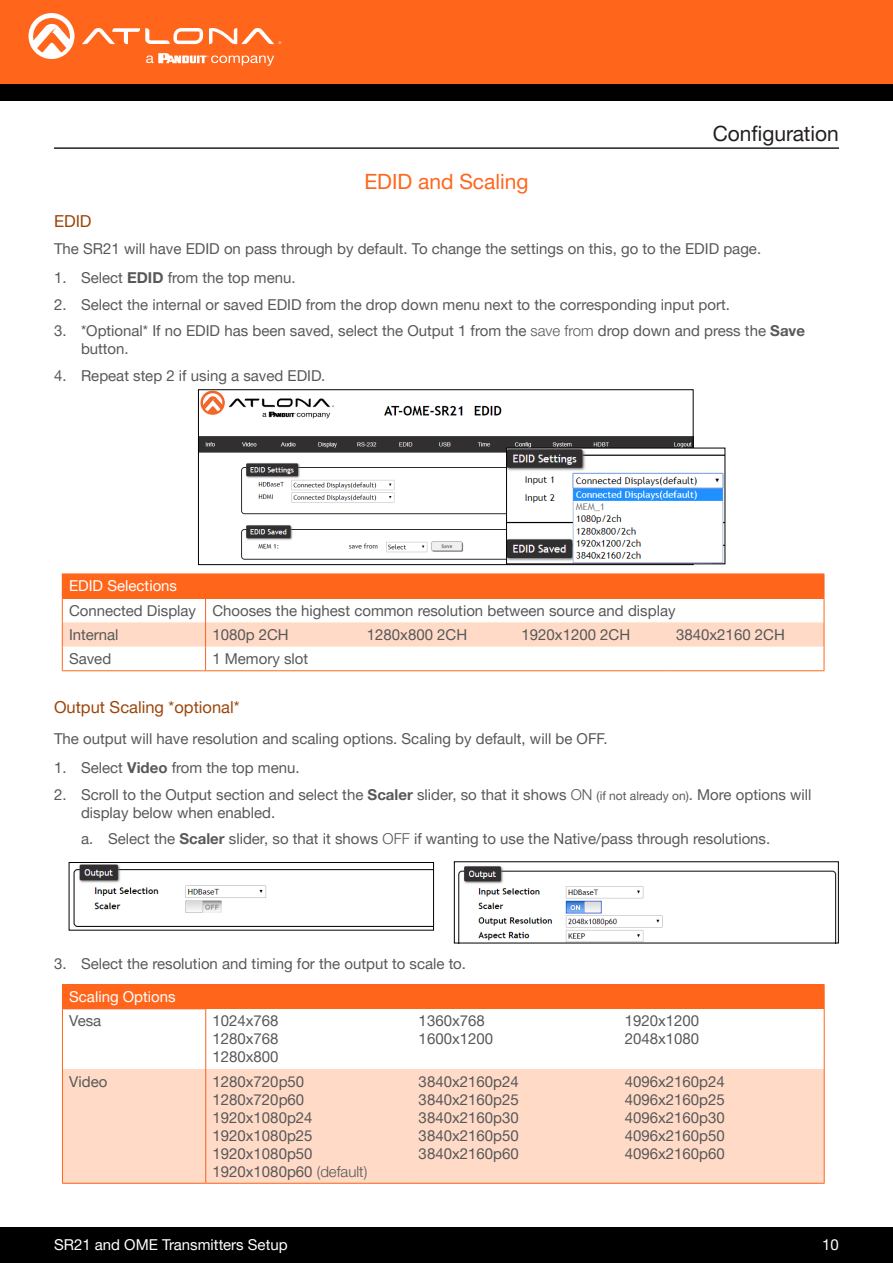
<style>
.page{position:relative;width:893px;height:1263px;background:#fff}
.page>*{position:absolute;margin:0;border:0;box-sizing:border-box;transform-origin:0 0}
.Subsection_Header{font:21px "Helvetica Neue LTW1 G";color:#ff661c}
.Non_TOC_Section_Head{font:21px "Helvetica Neue LTW1 G";color:#231f20}
.Secondary_Subsection{font:16.5px "Helvetica Neue LTW1 G";color:#9b450a}
.General_Text{font:15px/18px "Helvetica Neue LTW1 G";color:#57585a}
.Index_Section_Head{font:15px "Helvetica Neue LTW1 G";color:#57585a}
.Index_Section_Head-2{font:15px "Helvetica Neue LTW1 G";color:#fff}
.s1{font-weight:700}
.s2{font-weight:300}
.s3{font-size:12px}
</style>
<div class="page">
<div style="left:0;top:1227px;width:893px;height:36px;background:#000"></div>
<div style="left:0;top:0;width:893px;height:84px;background:#ff661c"></div>
<div style="left:0;top:84px;width:893px;height:16px;background:#000"></div>
<svg style="left:82px;top:28px;width:121px;height:16px"></svg>
<svg style="left:209px;top:28px;width:72px;height:16px"></svg>
<svg style="left:29px;top:13px;width:45px;height:46px"></svg>
<svg style="left:146px;top:53px;width:128px;height:13px"></svg>
<hr style="left:54px;top:147px;width:785px;height:2px;background:#231f20">
<div style="left:62px;top:984px;width:762px;height:25px;background:#ff661c"></div>
<div style="left:63px;top:1069px;width:761px;height:114px;background:#ffdac6"></div>
<hr style="left:618px;top:984px;width:207px;height:1px;background:#ff661c">
<svg style="left:824px;top:985px;width:1px;height:24px"></svg>
<hr style="left:62px;top:1009px;width:1px;height:60px;background:#ff661c">
<hr style="left:62px;top:1069px;width:1px;height:114px;background:#ff661c">
<hr style="left:824px;top:1069px;width:1px;height:114px;background:#ff661c">
<hr style="left:205px;top:1069px;width:1px;height:114px;background:#f36421">
<hr style="left:62px;top:1183px;width:144px;height:1px;background:#ff661c">
<hr style="left:206px;top:1183px;width:206px;height:1px;background:#ff661c">
<hr style="left:412px;top:1183px;width:206px;height:1px;background:#ff661c">
<hr style="left:618px;top:1183px;width:207px;height:1px;background:#ff661c">
<hr style="left:205px;top:1009px;width:1px;height:60px;background:#f36421">
<hr style="left:824px;top:1009px;width:1px;height:60px;background:#ff661c">
<img style="left:73px;top:864px;width:359px;height:63px">
<div style="left:69px;top:862px;width:365px;height:68px;border:1px solid #000"></div>
<img style="left:458px;top:866px;width:379px;height:75px">
<hr style="left:62px;top:573px;width:144px;height:1px;background:#ff661c">
<hr style="left:206px;top:573px;width:154px;height:1px;background:#ff661c">
<hr style="left:360px;top:573px;width:155px;height:1px;background:#ff661c">
<hr style="left:515px;top:573px;width:154px;height:1px;background:#ff661c">
<hr style="left:669px;top:573px;width:155px;height:1px;background:#ff661c">
<hr style="left:62px;top:670px;width:144px;height:1px;background:#ff661c">
<hr style="left:206px;top:670px;width:154px;height:1px;background:#ff661c">
<hr style="left:360px;top:670px;width:155px;height:1px;background:#ff661c">
<hr style="left:515px;top:670px;width:154px;height:1px;background:#ff661c">
<hr style="left:669px;top:670px;width:155px;height:1px;background:#ff661c">
<svg style="left:62px;top:574px;width:763px;height:96px"></svg>
<img style="left:200px;top:391px;width:491px;height:169px">
<div style="left:198px;top:389px;width:495px;height:176px;border:1px solid #000"></div>
<img style="left:508px;top:450px;width:215px;height:112px">
<p class="Secondary_Subsection" style="left:54px;top:210px;width:39px">EDID</p>
<p class="Subsection_Header" style="left:364px;top:169px;width:166px">EDID and Scaling</p>
<p class="Non_TOC_Section_Head" style="left:713px;top:120px;width:128px">Configuration</p>
<p class="General_Text" style="left:54px;top:240px;width:709px">The SR21 will have EDID on pass through by default. To change the settings on this, go to the EDID page.</p>
<p class="General_Text" style="left:54px;top:269px;width:243px">1. Select <span class="s1">EDID</span> from the top menu.</p>
<p class="General_Text" style="left:54px;top:295px;width:678px">2. Select the internal or saved EDID from the drop down menu next to the corresponding input port.</p>
<p class="General_Text" style="left:81px;top:322px;width:725px;text-indent:-27px">3. *Optional* If no EDID has been saved, select the Output 1 from the <span class="s2">save from</span> drop down and press the <span class="s1">Save </span>button.</p>
<p class="General_Text" style="left:54px;top:366px;width:273px">4. Repeat step 2 if using a saved EDID.</p>
<p class="Index_Section_Head-2" style="left:69px;top:577px;width:110px">EDID Selections</p>
<p class="Index_Section_Head" style="left:69px;top:601px;width:129px">Connected Display</p>
<p class="Index_Section_Head" style="left:212px;top:601px;width:465px">Chooses the highest common resolution between source and display</p>
<p class="General_Text" style="left:69px;top:625px;width:51px">Internal</p>
<p class="General_Text" style="left:212px;top:625px;width:78px">1080p 2CH</p>
<p class="General_Text" style="left:367px;top:625px;width:102px">1280x800 2CH</p>
<p class="General_Text" style="left:522px;top:625px;width:110px">1920x1200 2CH</p>
<p class="General_Text" style="left:676px;top:625px;width:110px">3840x2160 2CH</p>
<p class="Index_Section_Head" style="left:69px;top:649px;width:44px">Saved</p>
<p class="General_Text" style="left:212px;top:650px;width:97px">1 Memory slot</p>
<p class="Secondary_Subsection" style="left:54px;top:697px;width:187px">Output Scaling *optional*</p>
<p class="General_Text" style="left:54px;top:730px;width:555px">The output will have resolution and scaling options. Scaling by default, will be OFF.</p>
<p class="General_Text" style="left:54px;top:759px;width:247px">1. Select <span class="s1">Video</span> from the top menu.</p>
<p class="General_Text" style="left:81px;top:785px;width:732px;text-indent:-27px">2. Scroll to the Output section and select the <span class="s1">Scaler</span> slider, so that it shows <span class="s2">ON</span> <span class="s3">(if not already on)</span>. More options will display below when enabled.</p>
<p class="General_Text" style="left:81px;top:830px;width:691px">a. Select the <span class="s1">Scaler</span> slider, so that it shows <span class="s2">OFF</span> if wanting to use the Native/pass through resolutions.</p>
<p class="General_Text" style="left:54px;top:954px;width:414px">3. Select the resolution and timing for the output to scale to.</p>
<p class="Index_Section_Head-2" style="left:69px;top:987px;width:108px">Scaling Options</p>
<p class="Index_Section_Head" style="left:69px;top:1012px;width:34px">Vesa</p>
<p class="General_Text" style="left:212px;top:1012px;width:68px">1024x768</p>
<p class="General_Text" style="left:212px;top:1030px;width:68px">1280x768</p>
<p class="General_Text" style="left:212px;top:1048px;width:68px">1280x800</p>
<p class="General_Text" style="left:419px;top:1012px;width:68px">1360x768</p>
<p class="General_Text" style="left:419px;top:1030px;width:76px">1600x1200</p>
<p class="General_Text" style="left:69px;top:1072px;width:40px">Video</p>
<p class="General_Text" style="left:212px;top:1072px;width:93px">1280x720p50</p>
<p class="General_Text" style="left:212px;top:1090px;width:93px">1280x720p60</p>
<p class="General_Text" style="left:212px;top:1108px;width:102px">1920x1080p24</p>
<p class="General_Text" style="left:212px;top:1126px;width:102px">1920x1080p25</p>
<p class="General_Text" style="left:212px;top:1144px;width:102px">1920x1080p50</p>
<p class="General_Text" style="left:212px;top:1162px;width:156px">1920x1080p60 <span class="s2">(default)</span></p>
<p class="General_Text" style="left:419px;top:1072px;width:102px">3840x2160p24</p>
<p class="General_Text" style="left:419px;top:1090px;width:102px">3840x2160p25</p>
<p class="General_Text" style="left:419px;top:1108px;width:102px">3840x2160p30</p>
<p class="General_Text" style="left:419px;top:1126px;width:102px">3840x2160p50</p>
<p class="General_Text" style="left:419px;top:1144px;width:102px">3840x2160p60</p>
<p class="General_Text" style="left:625px;top:1012px;width:76px">1920x1200</p>
<p class="General_Text" style="left:625px;top:1030px;width:76px">2048x1080</p>
<p class="General_Text" style="left:625px;top:1072px;width:102px">4096x2160p24</p>
<p class="General_Text" style="left:625px;top:1090px;width:102px">4096x2160p25</p>
<p class="General_Text" style="left:625px;top:1108px;width:102px">4096x2160p30</p>
<p class="General_Text" style="left:625px;top:1126px;width:102px">4096x2160p50</p>
<p class="General_Text" style="left:625px;top:1144px;width:102px">4096x2160p60</p>
<p class="Index_Section_Head-2" style="left:54px;top:1235px;width:235px">SR21 and OME Transmitters Setup</p>
<p class="Index_Section_Head-2" style="left:822px;top:1235px;width:18px">10</p>
</div>
